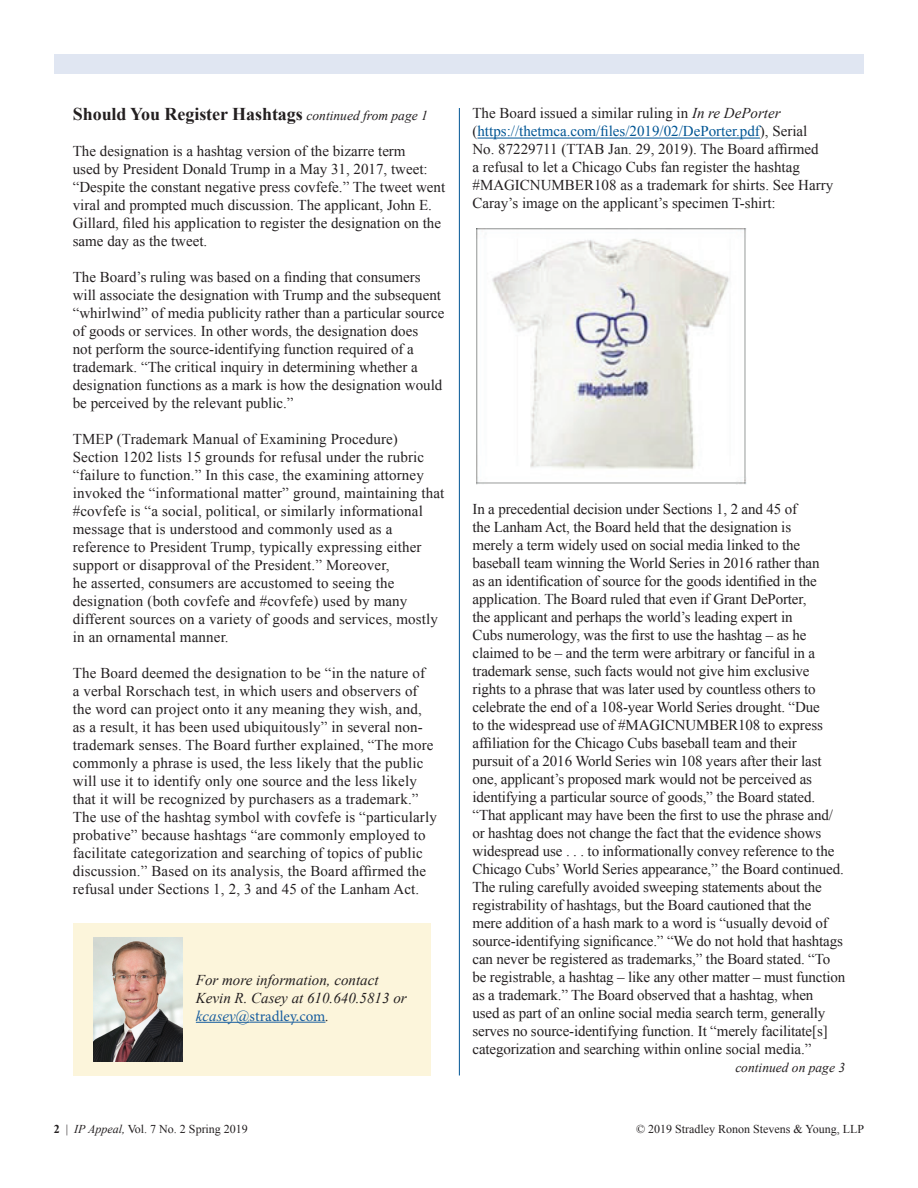
<style>
.page{position:relative;width:918px;height:1188px;background:#fff}
.page>*{position:absolute;margin:0;border:0;box-sizing:border-box;transform-origin:0 0}
.t1{font:700 18px "Times New Roman";letter-spacing:-.005em;color:#231f20}
.t2{font:15px/18px "Times New Roman";color:#231f20}
.t3{font:italic 15px/18px "Times New Roman";color:#231f20}
.t4{font:15px "Minion Pro";color:#175d9e}
.t5{font:italic 13.5px "Times New Roman";color:#231f20}
.t6{font:12px "Times New Roman";color:#231f20}
.s1{font-weight:400;font-style:italic;font-size:13.5px}
.s2{font-family:"Times New Roman";font-style:italic}
.s3{font-family:"Times New Roman";font-style:italic;color:#231f20}
.s4{font-style:italic}
.s5{color:#005594}
.s6{font-weight:700}
</style>
<div class="page">
<div style="left:54px;top:54px;width:810px;height:19px;background:#e0e6f2"></div>
<hr style="left:477px;top:138px;width:283px;height:1px;background:#005594">
<img style="left:477px;top:228px;width:270px;height:257px">
<hr style="left:459px;top:108px;width:1px;height:967px;background:#005594">
<div style="left:73px;top:923px;width:358px;height:153px;background:#fcf5db"></div>
<img style="left:93px;top:937px;width:90px;height:124px">
<hr style="left:196px;top:1022px;width:54px;height:1px;background:#175d9e">
<hr style="left:250px;top:1022px;width:75px;height:1px;background:#175d9e">
<p class="t1" style="left:73px;top:102px;width:357px">Should You Register Hashtags <span class="s1">continued from page 1</span></p>
<p class="t2" style="left:73px;top:142px;width:374px">The designation is a hashtag version of the bizarre term<br>used by President Donald Trump in a May 31, 2017, tweet: “Despite the constant negative press covfefe.” The tweet went viral and prompted much discussion. The applicant, John E.<br>Gillard, filed his application to register the designation on the same day as the tweet.</p>
<p class="t2" style="left:73px;top:268px;width:373px">The Board’s ruling was based on a finding that consumers will associate the designation with Trump and the subsequent “whirlwind” of media publicity rather than a particular source of goods or services. In other words, the designation does<br>not perform the source-identifying function required of a trademark. “The critical inquiry in determining whether a designation functions as a mark is how the designation would be perceived by the relevant public.”</p>
<p class="t2" style="left:73px;top:430px;width:373px">TMEP (Trademark Manual of Examining Procedure)<br>Section 1202 lists 15 grounds for refusal under the rubric “failure to function.” In this case, the examining attorney invoked the “informational matter” ground, maintaining that #covfefe is “a social, political, or similarly informational message that is understood and commonly used as a reference to President Trump, typically expressing either support or disapproval of the President.” Moreover,<br>he asserted, consumers are accustomed to seeing the designation (both covfefe and #covfefe) used by many different sources on a variety of goods and services, mostly in an ornamental manner.</p>
<p class="t2" style="left:73px;top:664px;width:366px">The Board deemed the designation to be “in the nature of<br>a verbal Rorschach test, in which users and observers of the word can project onto it any meaning they wish, and, as a result, it has been used ubiquitously” in several non&shy;trademark senses. The Board further explained, “The more commonly a phrase is used, the less likely that the public will use it to identify only one source and the less likely that it will be recognized by purchasers as a trademark.” The use of the hashtag symbol with covfefe is “particularly probative” because hashtags “are commonly employed to facilitate categorization and searching of topics of public discussion.” Based on its analysis, the Board affirmed the refusal under Sections 1, 2, 3 and 45 of the Lanham Act.</p>
<p class="t3" style="left:196px;top:970px;width:212px">For more information, contact<br>Kevin R. Casey at 610.640.5813 or</p>
<p class="t4" style="left:196px;top:1006px;width:135px"><span class="s2">kcasey@</span>stradley.com<span class="s3">.</span></p>
<p class="t2" style="left:472px;top:104px;width:362px">The Board issued a similar ruling in <span class="s4">In re DePorter </span>(<span class="s5">https://thetmca.com/files/2019/02/DePorter.pdf</span>), Serial No. 87229711 (TTAB Jan. 29, 2019). The Board affirmed<br>a refusal to let a Chicago Cubs fan register the hashtag #MAGICNUMBER108 as a trademark for shirts. See Harry Caray’s image on the applicant’s specimen T-shirt:</p>
<p class="t2" style="left:472px;top:500px;width:374px">In a precedential decision under Sections 1, 2 and 45 of<br>the Lanham Act, the Board held that the designation is<br>merely a term widely used on social media linked to the baseball team winning the World Series in 2016 rather than<br>as an identification of source for the goods identified in the application. The Board ruled that even if Grant DePorter,<br>the applicant and perhaps the world’s leading expert in<br>Cubs numerology, was the first to use the hashtag – as he claimed to be – and the term were arbitrary or fanciful in a trademark sense, such facts would not give him exclusive rights to a phrase that was later used by countless others to celebrate the end of a 108-year World Series drought. “Due<br>to the widespread use of #MAGICNUMBER108 to express affiliation for the Chicago Cubs baseball team and their<br>pursuit of a 2016 World Series win 108 years after their last one, applicant’s proposed mark would not be perceived as identifying a particular source of goods,” the Board stated. “That applicant may have been the first to use the phrase and/ or hashtag does not change the fact that the evidence shows widespread use . . . to informationally convey reference to the Chicago Cubs’ World Series appearance,” the Board continued.<br>The ruling carefully avoided sweeping statements about the registrability of hashtags, but the Board cautioned that the<br>mere addition of a hash mark to a word is “usually devoid of source-identifying significance.” “We do not hold that hashtags can never be registered as trademarks,” the Board stated. “To be registrable, a hashtag – like any other matter – must function as a trademark.” The Board observed that a hashtag, when<br>used as part of an online social media search term, generally serves no source-identifying function. It “merely facilitate[s] categorization and searching within online social media.”</p>
<p class="t5" style="left:735px;top:1059px;width:111px">continued on page 3</p>
<p class="t6" style="left:54px;top:1121px;width:196px"><span class="s6">2</span> | <span class="s4">IP Appeal,</span> Vol. 7 No. 2 Spring 2019</p>
<p class="t6" style="left:636px;top:1121px;width:230px">© 2019 Stradley Ronon Stevens &amp; Young, LLP</p>
</div>
